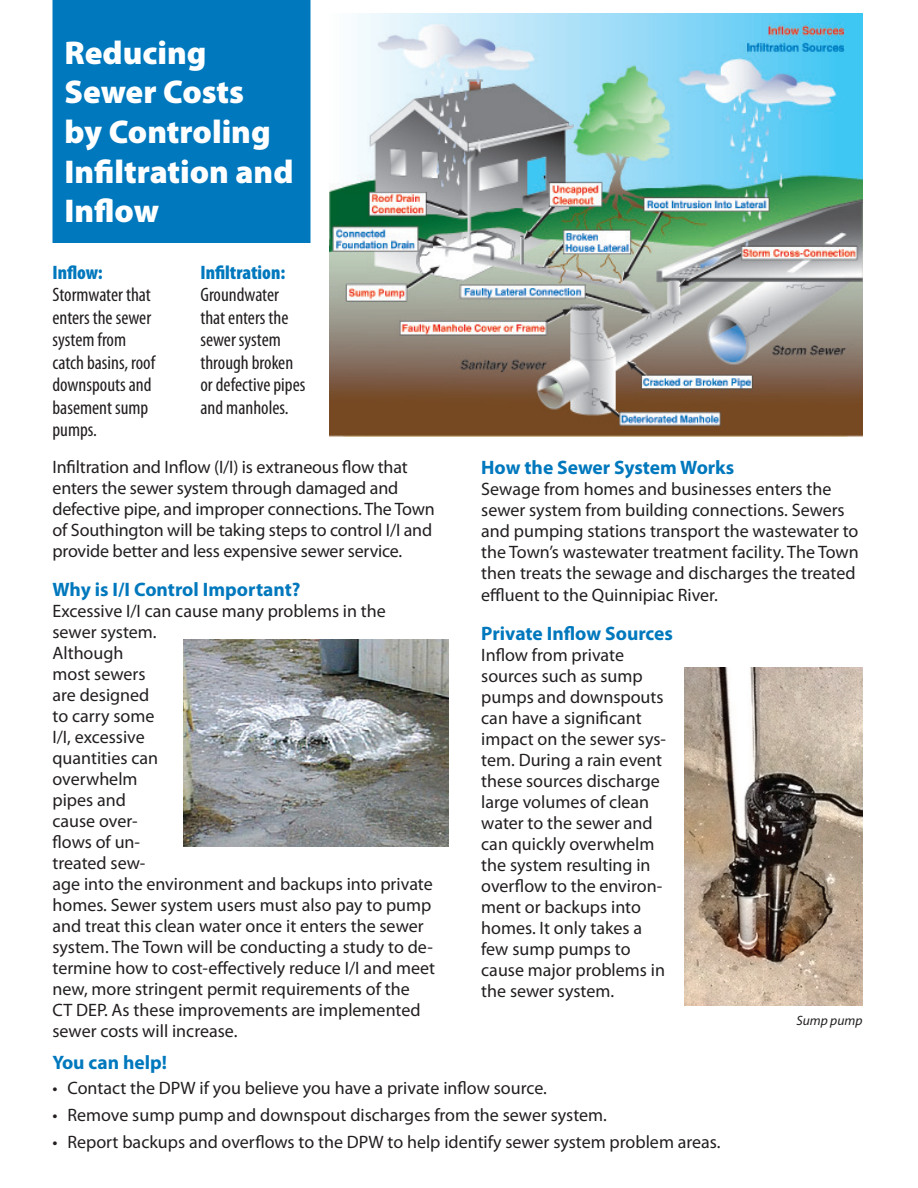
<style>
.page{position:relative;width:918px;height:1188px;background:#fff}
.page>*{position:absolute;margin:0;border:0;box-sizing:border-box;transform-origin:0 0}
.t1{font:900 33px/39.6px "Myriad Pro";color:#fff}
.NOTES{font:condensed 19.5px/22.5px "Myriad Pro";color:#231f20}
.SMALL_HEAD{font:700 19.5px "Myriad Pro";color:#0078bd}
.FIRST_PARAGRAPH{font:18px/21px "Myriad Pro";color:#231f20}
.bullets{font:18px "Myriad Pro";color:#231f20}
.t2{font:italic 13.5px "Myriad Pro";color:#231f20}
.s1{font-weight:900;color:#0078bd}
</style>
<div class="page">
<div style="left:53px;top:1px;width:257px;height:241px;background:#0078bd"></div>
<div style="left:52px;top:0;width:258px;height:243px;border:2px solid #0078bd"></div>
<img style="left:329px;top:14px;width:533px;height:422px">
<img style="left:685px;top:668px;width:178px;height:337px">
<img style="left:184px;top:639px;width:264px;height:207px">
<p class="t1" style="left:64px;top:32px;width:231px">Reducing<br>Sewer Costs<br>by Controling<br>Infiltration and<br>Inflow</p>
<p class="NOTES" style="left:200px;top:261px;width:106px"><span class="s1">Infiltration:<br></span>Groundwater that enters the sewer system through broken or defective pipes and manholes.</p>
<p class="NOTES" style="left:52px;top:261px;width:104px"><span class="s1">Inflow:<br></span>Stormwater that enters the sewer system from catch basins, roof downspouts and basement sump pumps.</p>
<p class="FIRST_PARAGRAPH" style="left:52px;top:456px;width:384px">Infiltration and Inflow (I/I) is extraneous flow that enters the sewer system through damaged and defective pipe, and improper connections. The Town of Southington will be taking steps to control I/I and provide better and less expensive sewer service.</p>
<p class="SMALL_HEAD" style="left:52px;top:576px;width:250px">Why is I/I Control Important?</p>
<p class="FIRST_PARAGRAPH" style="left:52px;top:600px;width:384px">Excessive I/I can cause many problems in the<br>sewer system.<br>Although<br>most sewers<br>are designed<br>to carry some<br>I/I, excessive<br>quantities can<br>overwhelm<br>pipes and<br>cause over-<br>flows of un-<br>treated sew-<br>age into the environment and backups into private homes. Sewer system users must also pay to pump and treat this clean water once it enters the sewer system. The Town will be conducting a study to de&shy;termine how to cost-effectively reduce I/I and meet new, more stringent permit requirements of the<br>CT DEP. As these improvements are implemented sewer costs will increase.</p>
<p class="SMALL_HEAD" style="left:481px;top:454px;width:255px">How the Sewer System Works</p>
<p class="FIRST_PARAGRAPH" style="left:481px;top:478px;width:379px">Sewage from homes and businesses enters the sewer system from building connections. Sewers and pumping stations transport the wastewater to the Town’s wastewater treatment facility. The Town then treats the sewage and discharges the treated effluent to the Quinnipiac River.</p>
<p class="SMALL_HEAD" style="left:481px;top:621px;width:193px">Private Inflow Sources</p>
<p class="FIRST_PARAGRAPH" style="left:481px;top:644px;width:186px">Inflow from private sources such as sump pumps and downspouts can have a significant impact on the sewer sys&shy;tem. During a rain event these sources discharge large volumes of clean water to the sewer and can quickly overwhelm the system resulting in overflow to the environ&shy;ment or backups into homes. It only takes a few sump pumps to cause major problems in the sewer system.</p>
<p class="t2" style="left:796px;top:1012px;width:68px">Sump pump</p>
<p class="SMALL_HEAD" style="left:52px;top:1050px;width:116px">You can help!</p>
<p class="bullets" style="left:52px;top:1077px;width:496px">• Contact the DPW if you believe you have a private inflow source.</p>
<p class="bullets" style="left:52px;top:1104px;width:556px">• Remove sump pump and downspout discharges from the sewer system.</p>
<p class="bullets" style="left:52px;top:1131px;width:670px">• Report backups and overflows to the DPW to help identify sewer system problem areas.</p>
</div>
